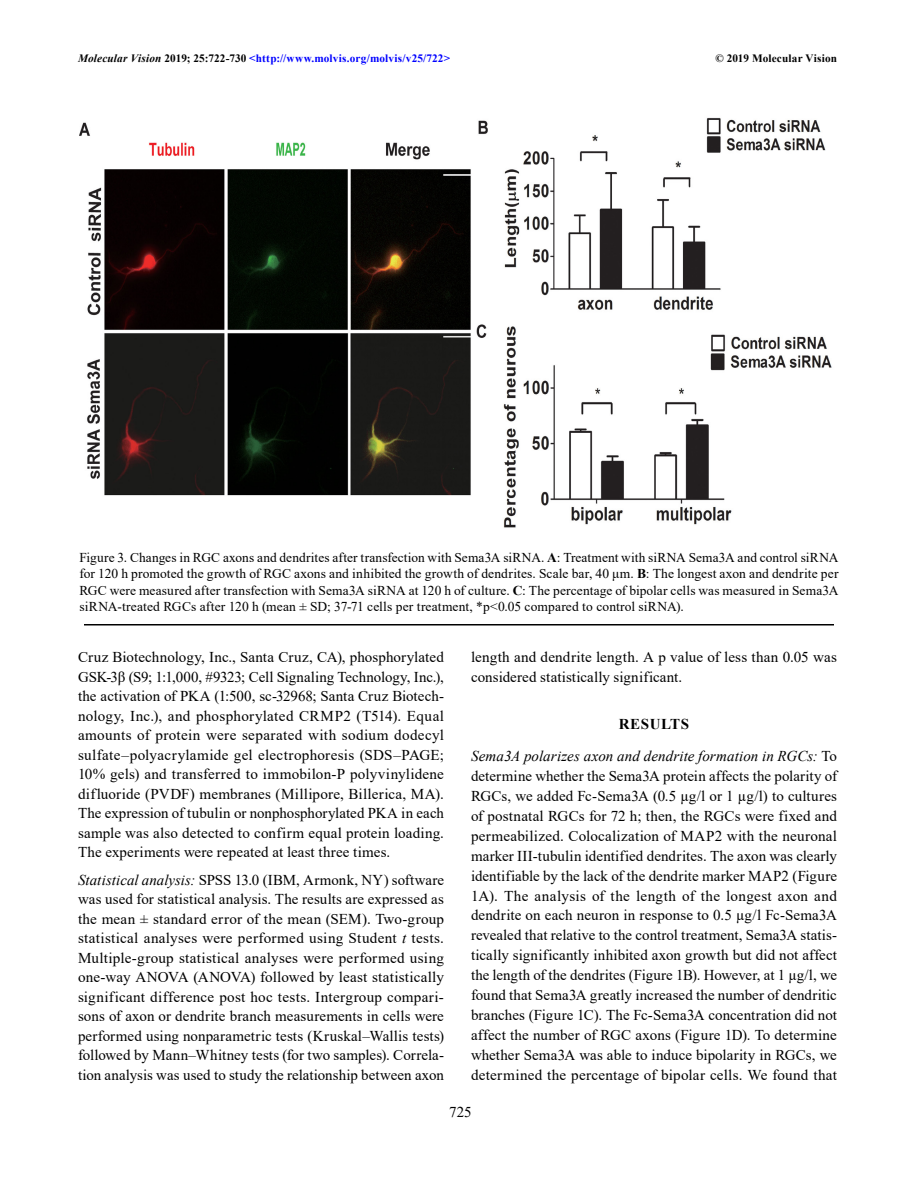
<style>
.page{position:relative;width:918px;height:1188px;background:#fff}
.page>*{position:absolute;margin:0;border:0;box-sizing:border-box;transform-origin:0 0}
.Para_No_Ind{font:15px/19.5px "Times New Roman";letter-spacing:.01em;color:#000;text-align:justify}
.t1{font:700 15px "Times New Roman";letter-spacing:.035em;color:#000}
.Folio{font:15px "Times New Roman";color:#000}
.Fig_Caption{font:13.5px/16.5px "Times New Roman";letter-spacing:.01em;color:#000;text-align:justify}
.Header_Align_Left{font:700 11.25px "Times New Roman";letter-spacing:.01em;color:#00f}
.Header_Align_Right{font:700 11.25px "Times New Roman";letter-spacing:.015em;color:#000}
.s1{font-style:italic;color:#000}
.s2{color:#000}
.s3{font-weight:700}
.s4{font-style:italic}
</style>
<div class="page">
<img style="left:80px;top:117px;width:752px;height:411px">
<hr style="left:84px;top:624px;width:750px;height:2px;background:#000">
<p class="Header_Align_Left" style="left:78px;top:50px;width:374px"><span class="s1">Molecular Vision</span> <span class="s2">2019; 25:722-730</span> &lt;http://www.molvis.org/molvis/v25/722&gt;</p>
<p class="Header_Align_Right" style="left:715px;top:50px;width:123px">© 2019 Molecular Vision</p>
<p class="Fig_Caption" style="left:80px;top:549px;width:761px">Figure 3. Changes in RGC axons and dendrites after transfection with Sema3A siRNA. <span class="s3">A</span>: Treatment with siRNA Sema3A and control siRNA for 120 h promoted the growth of RGC axons and inhibited the growth of dendrites. Scale bar, 40 μm. <span class="s3">B</span>: The longest axon and dendrite per RGC were measured after transfection with Sema3A siRNA at 120 h of culture. <span class="s3">C</span>: The percentage of bipolar cells was measured in Sema3A siRNA-treated RGCs after 120 h (mean ± SD; 37-71 cells per treatment, *p&lt;0.05 compared to control siRNA).</p>
<p class="Para_No_Ind" style="left:78px;top:647px;width:368px">Cruz Biotechnology, Inc., Santa Cruz, CA), phosphorylated GSK-3β (S9; 1:1,000, #9323; Cell Signaling Technology, Inc.), the activation of PKA (1:500, sc-32968; Santa Cruz Biotech&shy;nology, Inc.), and phosphorylated CRMP2 (T514). Equal amounts of protein were separated with sodium dodecyl sulfate–polyacrylamide gel electrophoresis (SDS–PAGE; 10% gels) and transferred to immobilon-P polyvinylidene difluoride (PVDF) membranes (Millipore, Billerica, MA).<br>The expression of tubulin or nonphosphorylated PKA in each sample was also detected to confirm equal protein loading.<br>The experiments were repeated at least three times.</p>
<p class="Para_No_Ind" style="left:78px;top:870px;width:368px"><span class="s4">Statistical analysis:</span> SPSS 13.0 (IBM, Armonk, NY) software was used for statistical analysis. The results are expressed as the mean ± standard error of the mean (SEM). Two-group statistical analyses were performed using Student <span class="s4">t</span> tests.<br>Multiple-group statistical analyses were performed using one-way ANOVA (ANOVA) followed by least statistically significant difference post hoc tests. Intergroup compari&shy;sons of axon or dendrite branch measurements in cells were performed using nonparametric tests (Kruskal–Wallis tests) followed by Mann–Whitney tests (for two samples). Correla&shy;tion analysis was used to study the relationship between axon</p>
<p class="Para_No_Ind" style="left:471px;top:647px;width:367px;line-height:20px">length and dendrite length. A p value of less than 0.05 was considered statistically significant.</p>
<h1 class="t1" style="left:619px;top:713px;width:72px">RESULTS</h1>
<p class="Para_No_Ind" style="left:471px;top:745px;width:368px;line-height:20px"><span class="s4">Sema3A polarizes axon and dendrite formation in RGCs:</span> To determine whether the Sema3A protein affects the polarity of RGCs, we added Fc-Sema3A (0.5 µg/l or 1 µg/l) to cultures of postnatal RGCs for 72 h; then, the RGCs were fixed and permeabilized. Colocalization of MAP2 with the neuronal marker III-tubulin identified dendrites. The axon was clearly identifiable by the lack of the dendrite marker MAP2 (Figure 1A). The analysis of the length of the longest axon and dendrite on each neuron in response to 0.5 µg/l Fc-Sema3A revealed that relative to the control treatment, Sema3A statis&shy;tically significantly inhibited axon growth but did not affect the length of the dendrites (Figure 1B). However, at 1 µg/l, we found that Sema3A greatly increased the number of dendritic branches (Figure 1C). The Fc-Sema3A concentration did not affect the number of RGC axons (Figure 1D). To determine whether Sema3A was able to induce bipolarity in RGCs, we determined the percentage of bipolar cells. We found that</p>
<p class="Folio" style="left:449px;top:1102px;width:24px">725</p>
</div>
